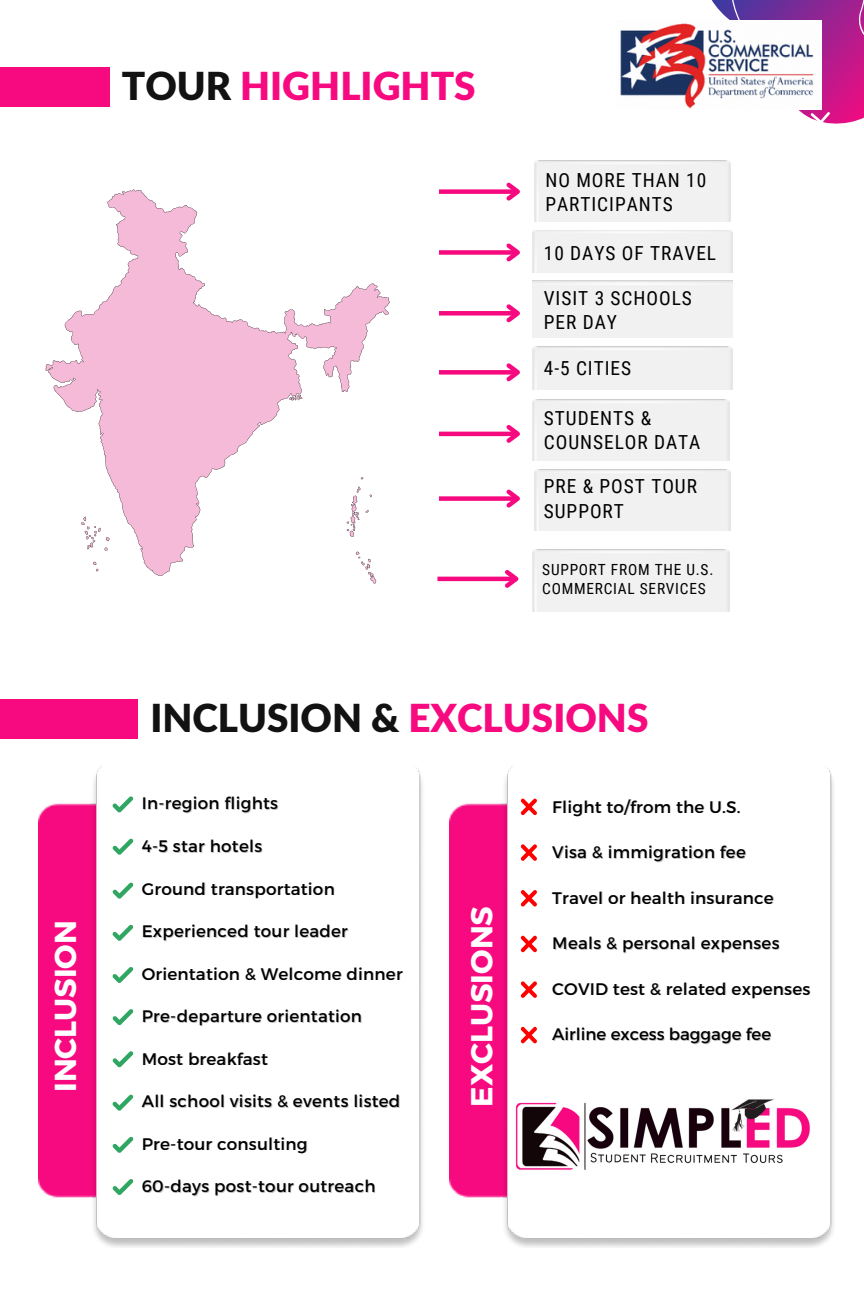
<style>
.page{position:relative;width:864px;height:1296px;background:#fff}
.page>*{position:absolute;margin:0;border:0;box-sizing:border-box;transform-origin:0 0}
.t1{font:900 38.8px "Lato Latin";color:#121212}
.t2{font:900 38.8px "Lato Latin";color:#f70a80}
.t3{font:700 30.4px "Montserrat";color:#fff}
.t4{font:19.4px/24.2px "Roboto Condensed";letter-spacing:.05em;color:#000}
.t5{font:16.6px "Montserrat";letter-spacing:.02em;color:#000}
.t6{font:16.6px "Montserrat";color:#000}
.t7{font:15.4px/19.2px "Roboto Condensed";letter-spacing:.05em;color:#000}
.s1{color:#121212}
.s2{color:#f70a80}
</style>
<div class="page">
<svg style="left:711px;top:0;width:153px;height:124px"></svg>
<div style="left:0;top:67px;width:109px;height:39px;background:#f70a80"></div>
<div style="left:439px;top:189px;width:79px;height:5px;background:#f70a80"></div>
<svg style="left:502px;top:182px;width:18px;height:19px"></svg>
<div style="left:439px;top:250px;width:79px;height:5px;background:#f70a80"></div>
<svg style="left:502px;top:243px;width:18px;height:19px"></svg>
<div style="left:439px;top:311px;width:79px;height:5px;background:#f70a80"></div>
<svg style="left:502px;top:304px;width:18px;height:19px"></svg>
<div style="left:439px;top:370px;width:79px;height:5px;background:#f70a80"></div>
<svg style="left:502px;top:363px;width:18px;height:19px"></svg>
<hr style="left:439px;top:432px;width:79px;height:4px;background:#f70a80">
<svg style="left:502px;top:425px;width:18px;height:18px"></svg>
<div style="left:439px;top:496px;width:79px;height:5px;background:#f70a80"></div>
<svg style="left:502px;top:489px;width:18px;height:19px"></svg>
<div style="left:0;top:699px;width:138px;height:39px;background:#f70a80"></div>
<hr style="left:437px;top:577px;width:79px;height:4px;background:#f70a80">
<svg style="left:501px;top:570px;width:18px;height:18px"></svg>
<svg style="left:45px;top:189px;width:345px;height:395px"></svg>
<img style="left:620px;top:21px;width:202px;height:88px">
<img style="left:39px;top:766px;width:384px;height:482px">
<img style="left:450px;top:766px;width:384px;height:482px">
<svg style="left:521px;top:1027px;width:16px;height:16px"></svg>
<svg style="left:521px;top:981px;width:16px;height:17px"></svg>
<svg style="left:521px;top:799px;width:16px;height:16px"></svg>
<svg style="left:112px;top:967px;width:21px;height:16px"></svg>
<svg style="left:112px;top:925px;width:21px;height:16px"></svg>
<svg style="left:112px;top:882px;width:21px;height:17px"></svg>
<svg style="left:112px;top:838px;width:21px;height:17px"></svg>
<svg style="left:112px;top:796px;width:21px;height:17px"></svg>
<svg style="left:112px;top:1009px;width:21px;height:16px"></svg>
<svg style="left:112px;top:1051px;width:21px;height:17px"></svg>
<svg style="left:112px;top:1094px;width:21px;height:17px"></svg>
<svg style="left:112px;top:1137px;width:21px;height:16px"></svg>
<svg style="left:112px;top:1179px;width:21px;height:16px"></svg>
<svg style="left:521px;top:844px;width:16px;height:17px"></svg>
<svg style="left:521px;top:890px;width:16px;height:17px"></svg>
<svg style="left:521px;top:936px;width:16px;height:16px"></svg>
<img style="left:509px;top:1061px;width:312px;height:176px">
<p class="t3" style="left:46px;top:1092px;width:173px;rotate:-90deg">INCLUSION</p>
<p class="t2" style="left:122px;top:69px;width:355px"><span class="s1">TOUR</span> HIGHLIGHTS</p>
<p class="t4" style="left:545px;top:168px;width:162px">NO MORE THAN 10</p>
<p class="t4" style="left:545px;top:192px;width:129px">PARTICIPANTS</p>
<p class="t4" style="left:544px;top:241px;width:174px">10 DAYS OF TRAVEL</p>
<p class="t4" style="left:544px;top:286px;width:150px">VISIT 3 SCHOOLS<br>PER DAY</p>
<p class="t4" style="left:544px;top:356px;width:89px">4-5 CITIES</p>
<p class="t4" style="left:544px;top:406px;width:109px">STUDENTS &amp;</p>
<p class="t4" style="left:544px;top:430px;width:158px">COUNSELOR DATA</p>
<p class="t4" style="left:544px;top:475px;width:155px">PRE &amp; POST TOUR<br>SUPPORT</p>
<p class="t7" style="left:542px;top:560px;width:173px">SUPPORT FROM THE U.S.<br>COMMERCIAL SERVICES</p>
<p class="t1" style="left:150px;top:701px;width:500px">INCLUSION &amp; <span class="s2">EXCLUSIONS</span></p>
<p class="t5" style="left:142px;top:793px;width:138px">In-region flights</p>
<p class="t5" style="left:142px;top:835px;width:122px">4-5 star hotels</p>
<p class="t5" style="left:142px;top:878px;width:194px">Ground transportation</p>
<p class="t5" style="left:142px;top:920px;width:208px">Experienced tour leader</p>
<p class="t5" style="left:142px;top:963px;width:262px">Orientation &amp; Welcome dinner</p>
<p class="t5" style="left:142px;top:1005px;width:222px">Pre-departure orientation</p>
<p class="t5" style="left:142px;top:1048px;width:128px">Most breakfast</p>
<p class="t5" style="left:142px;top:1091px;width:260px">All school visits &amp; events listed</p>
<p class="t5" style="left:142px;top:1133px;width:167px">Pre-tour consulting</p>
<p class="t5" style="left:142px;top:1176px;width:235px">60-days post-tour outreach</p>
<p class="t3" style="left:462px;top:1107px;width:202px;rotate:-90deg">EXCLUSIONS</p>
<p class="t5" style="left:552px;top:796px;width:190px">Flight to/from the U.S.</p>
<p class="t5" style="left:552px;top:842px;width:195px">Visa &amp; immigration fee</p>
<p class="t5" style="left:552px;top:887px;width:223px">Travel or health insurance</p>
<p class="t5" style="left:552px;top:932px;width:229px">Meals &amp; personal expenses</p>
<p class="t5" style="left:552px;top:978px;width:260px">COVID test &amp; related expenses</p>
<p class="t6" style="left:552px;top:1023px;width:220px">Airline excess baggage fee</p>
</div>
